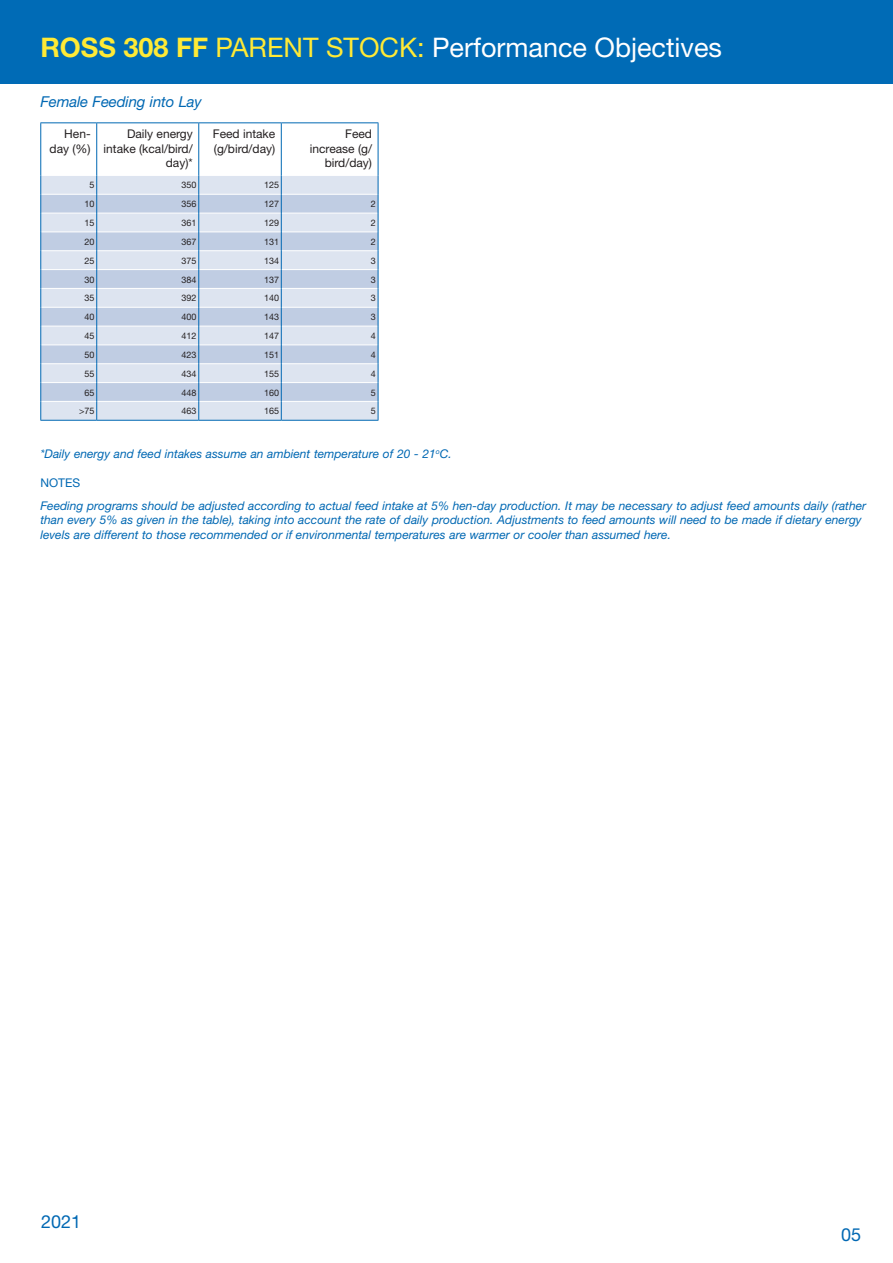
<style>
.page{position:relative;width:893px;height:1263px;background:#fff}
.page>*{position:absolute;margin:0;border:0;box-sizing:border-box;transform-origin:0 0}
.t1{font:27px "Helvetica Neue";color:#fff}
.t2{font:18px "Helvetica Neue";color:#0168b3}
.t3{font:italic 15px "Helvetica Neue LT Std";letter-spacing:-.01em;color:#0168b3}
.t4{font:italic 12px/14.4px "Helvetica Neue LT Std";color:#0168b3}
.t5{font:12px/14.4px "Helvetica Neue";color:#231f20;text-align:right}
.t6{font:12px "Helvetica Neue LT Std";color:#0168b3}
.t7{font:9px "Helvetica Neue";color:#231f20}
.s1{font-family:"Helvetica Neue LT Std";font-weight:700;color:#ffea36}
.s2{color:#ffea36}
</style>
<div class="page">
<div style="left:0;top:0;width:893px;height:84px;background:#006bb6"></div>
<div style="left:41px;top:176px;width:337px;height:244px;background:#dde4f0"></div>
<svg style="left:41px;top:195px;width:337px;height:206px;background:#cdd7e9"></svg>
<hr style="left:41px;top:194px;width:55px;height:1px;background:#fff">
<hr style="left:97px;top:194px;width:101px;height:1px;background:#fff">
<hr style="left:199px;top:194px;width:82px;height:1px;background:#fff">
<hr style="left:282px;top:194px;width:96px;height:1px;background:#fff">
<hr style="left:41px;top:213px;width:55px;height:1px;background:#fff">
<hr style="left:97px;top:213px;width:101px;height:1px;background:#fff">
<hr style="left:199px;top:213px;width:82px;height:1px;background:#fff">
<hr style="left:282px;top:213px;width:96px;height:1px;background:#fff">
<hr style="left:41px;top:232px;width:55px;height:1px;background:#fff">
<hr style="left:97px;top:232px;width:101px;height:1px;background:#fff">
<hr style="left:199px;top:232px;width:82px;height:1px;background:#fff">
<hr style="left:282px;top:232px;width:96px;height:1px;background:#fff">
<hr style="left:41px;top:250px;width:55px;height:1px;background:#fff">
<hr style="left:97px;top:250px;width:101px;height:1px;background:#fff">
<hr style="left:199px;top:250px;width:82px;height:1px;background:#fff">
<hr style="left:282px;top:250px;width:96px;height:1px;background:#fff">
<hr style="left:41px;top:269px;width:55px;height:1px;background:#fff">
<hr style="left:97px;top:269px;width:101px;height:1px;background:#fff">
<hr style="left:199px;top:269px;width:82px;height:1px;background:#fff">
<hr style="left:282px;top:269px;width:96px;height:1px;background:#fff">
<hr style="left:41px;top:288px;width:55px;height:1px;background:#fff">
<hr style="left:97px;top:288px;width:101px;height:1px;background:#fff">
<hr style="left:199px;top:288px;width:82px;height:1px;background:#fff">
<hr style="left:282px;top:288px;width:96px;height:1px;background:#fff">
<hr style="left:41px;top:307px;width:55px;height:1px;background:#fff">
<hr style="left:97px;top:307px;width:101px;height:1px;background:#fff">
<hr style="left:199px;top:307px;width:82px;height:1px;background:#fff">
<hr style="left:282px;top:307px;width:96px;height:1px;background:#fff">
<hr style="left:41px;top:326px;width:55px;height:1px;background:#fff">
<hr style="left:97px;top:326px;width:101px;height:1px;background:#fff">
<hr style="left:199px;top:326px;width:82px;height:1px;background:#fff">
<hr style="left:282px;top:326px;width:96px;height:1px;background:#fff">
<hr style="left:41px;top:344px;width:55px;height:1px;background:#fff">
<hr style="left:97px;top:344px;width:101px;height:1px;background:#fff">
<hr style="left:199px;top:344px;width:82px;height:1px;background:#fff">
<hr style="left:282px;top:344px;width:96px;height:1px;background:#fff">
<hr style="left:41px;top:363px;width:55px;height:1px;background:#fff">
<hr style="left:97px;top:363px;width:101px;height:1px;background:#fff">
<hr style="left:199px;top:363px;width:82px;height:1px;background:#fff">
<hr style="left:282px;top:363px;width:96px;height:1px;background:#fff">
<hr style="left:41px;top:382px;width:55px;height:1px;background:#fff">
<hr style="left:97px;top:382px;width:101px;height:1px;background:#fff">
<hr style="left:199px;top:382px;width:82px;height:1px;background:#fff">
<hr style="left:282px;top:382px;width:96px;height:1px;background:#fff">
<hr style="left:41px;top:401px;width:55px;height:1px;background:#fff">
<hr style="left:97px;top:401px;width:101px;height:1px;background:#fff">
<hr style="left:199px;top:401px;width:82px;height:1px;background:#fff">
<hr style="left:282px;top:401px;width:96px;height:1px;background:#fff">
<hr style="left:40px;top:123px;width:1px;height:52px;background:#0168b3">
<hr style="left:40px;top:122px;width:57px;height:1px;background:#0168b3">
<hr style="left:96px;top:123px;width:1px;height:52px;background:#0168b3">
<hr style="left:97px;top:122px;width:102px;height:1px;background:#0168b3">
<hr style="left:198px;top:123px;width:1px;height:52px;background:#0168b3">
<hr style="left:199px;top:122px;width:82px;height:1px;background:#0168b3">
<hr style="left:281px;top:123px;width:1px;height:52px;background:#0168b3">
<hr style="left:281px;top:122px;width:97px;height:1px;background:#0168b3">
<hr style="left:378px;top:123px;width:1px;height:52px;background:#0168b3">
<svg style="left:40px;top:175px;width:1px;height:245px"></svg>
<hr style="left:40px;top:420px;width:57px;height:1px;background:#0168b3">
<hr style="left:97px;top:420px;width:102px;height:1px;background:#0168b3">
<svg style="left:96px;top:175px;width:1px;height:245px"></svg>
<svg style="left:198px;top:175px;width:1px;height:245px"></svg>
<hr style="left:199px;top:420px;width:82px;height:1px;background:#0168b3">
<svg style="left:281px;top:175px;width:1px;height:245px"></svg>
<hr style="left:281px;top:420px;width:97px;height:1px;background:#0168b3">
<svg style="left:378px;top:175px;width:1px;height:245px"></svg>
<h1 class="t1" style="left:40px;top:31px;width:683px"><span class="s1">ROSS 308 FF</span> <span class="s2">PARENT STOCK:</span> Performance Objectives</h1>
<p class="t3" style="left:40px;top:93px;width:163px">Female Feeding into Lay</p>
<p class="t5" style="left:50px;top:127px;width:43px">Hen&shy;day (%)</p>
<p class="t5" style="left:104px;top:127px;width:91px">Daily energy intake (kcal/bird/ day)*</p>
<p class="t5" style="left:213px;top:127px;width:64px;text-align:left">Feed intake (g/bird/day)</p>
<p class="t5" style="left:310px;top:127px;width:64px">Feed increase (g/ bird/day)</p>
<p class="t7" style="left:90px;top:180px;width:7px">5</p>
<p class="t7" style="left:182px;top:180px;width:17px">350</p>
<p class="t7" style="left:264px;top:180px;width:17px">125</p>
<p class="t7" style="left:85px;top:199px;width:12px">10</p>
<p class="t7" style="left:182px;top:199px;width:17px">356</p>
<p class="t7" style="left:264px;top:199px;width:17px">127</p>
<p class="t7" style="left:371px;top:199px;width:7px">2</p>
<p class="t7" style="left:85px;top:217px;width:12px">15</p>
<p class="t7" style="left:182px;top:217px;width:17px">361</p>
<p class="t7" style="left:264px;top:217px;width:17px">129</p>
<p class="t7" style="left:371px;top:217px;width:7px">2</p>
<p class="t7" style="left:85px;top:236px;width:12px">20</p>
<p class="t7" style="left:182px;top:236px;width:17px">367</p>
<p class="t7" style="left:264px;top:236px;width:17px">131</p>
<p class="t7" style="left:371px;top:236px;width:7px">2</p>
<p class="t7" style="left:85px;top:255px;width:12px">25</p>
<p class="t7" style="left:182px;top:255px;width:17px">375</p>
<p class="t7" style="left:264px;top:255px;width:17px">134</p>
<p class="t7" style="left:371px;top:255px;width:7px">3</p>
<p class="t7" style="left:85px;top:274px;width:12px">30</p>
<p class="t7" style="left:182px;top:274px;width:17px">384</p>
<p class="t7" style="left:264px;top:274px;width:17px">137</p>
<p class="t7" style="left:371px;top:274px;width:7px">3</p>
<p class="t7" style="left:85px;top:293px;width:12px">35</p>
<p class="t7" style="left:182px;top:293px;width:17px">392</p>
<p class="t7" style="left:264px;top:293px;width:17px">140</p>
<p class="t7" style="left:371px;top:293px;width:7px">3</p>
<p class="t7" style="left:85px;top:312px;width:12px">40</p>
<p class="t7" style="left:182px;top:312px;width:17px">400</p>
<p class="t7" style="left:264px;top:312px;width:17px">143</p>
<p class="t7" style="left:371px;top:312px;width:7px">3</p>
<p class="t7" style="left:85px;top:330px;width:12px">45</p>
<p class="t7" style="left:182px;top:330px;width:17px">412</p>
<p class="t7" style="left:264px;top:330px;width:17px">147</p>
<p class="t7" style="left:371px;top:330px;width:7px">4</p>
<p class="t7" style="left:85px;top:349px;width:12px">50</p>
<p class="t7" style="left:182px;top:349px;width:17px">423</p>
<p class="t7" style="left:264px;top:349px;width:17px">151</p>
<p class="t7" style="left:371px;top:349px;width:7px">4</p>
<p class="t7" style="left:85px;top:368px;width:12px">55</p>
<p class="t7" style="left:182px;top:368px;width:17px">434</p>
<p class="t7" style="left:264px;top:368px;width:17px">155</p>
<p class="t7" style="left:371px;top:368px;width:7px">4</p>
<p class="t7" style="left:85px;top:387px;width:12px">65</p>
<p class="t7" style="left:182px;top:387px;width:17px">448</p>
<p class="t7" style="left:264px;top:387px;width:17px">160</p>
<p class="t7" style="left:371px;top:387px;width:7px">5</p>
<p class="t7" style="left:79px;top:406px;width:17px">&gt;75</p>
<p class="t7" style="left:182px;top:406px;width:17px">463</p>
<p class="t7" style="left:264px;top:406px;width:17px">165</p>
<p class="t7" style="left:371px;top:406px;width:7px">5</p>
<p class="t4" style="left:40px;top:447px;width:413px">*Daily energy and feed intakes assume an ambient temperature of 20 - 21<sup>o</sup>C.</p>
<p class="t6" style="left:40px;top:476px;width:41px">NOTES</p>
<p class="t4" style="left:40px;top:498px;width:827px">Feeding programs should be adjusted according to actual feed intake at 5% hen-day production. It may be necessary to adjust feed amounts daily (rather than every 5% as given in the table), taking into account the rate of daily production. Adjustments to feed amounts will need to be made if dietary energy levels are different to those recommended or if environmental temperatures are warmer or cooler than assumed here.</p>
<h2 class="t2" style="left:41px;top:1211px;width:42px">2021</h2>
<h2 class="t2" style="left:841px;top:1224px;width:22px">05</h2>
</div>
